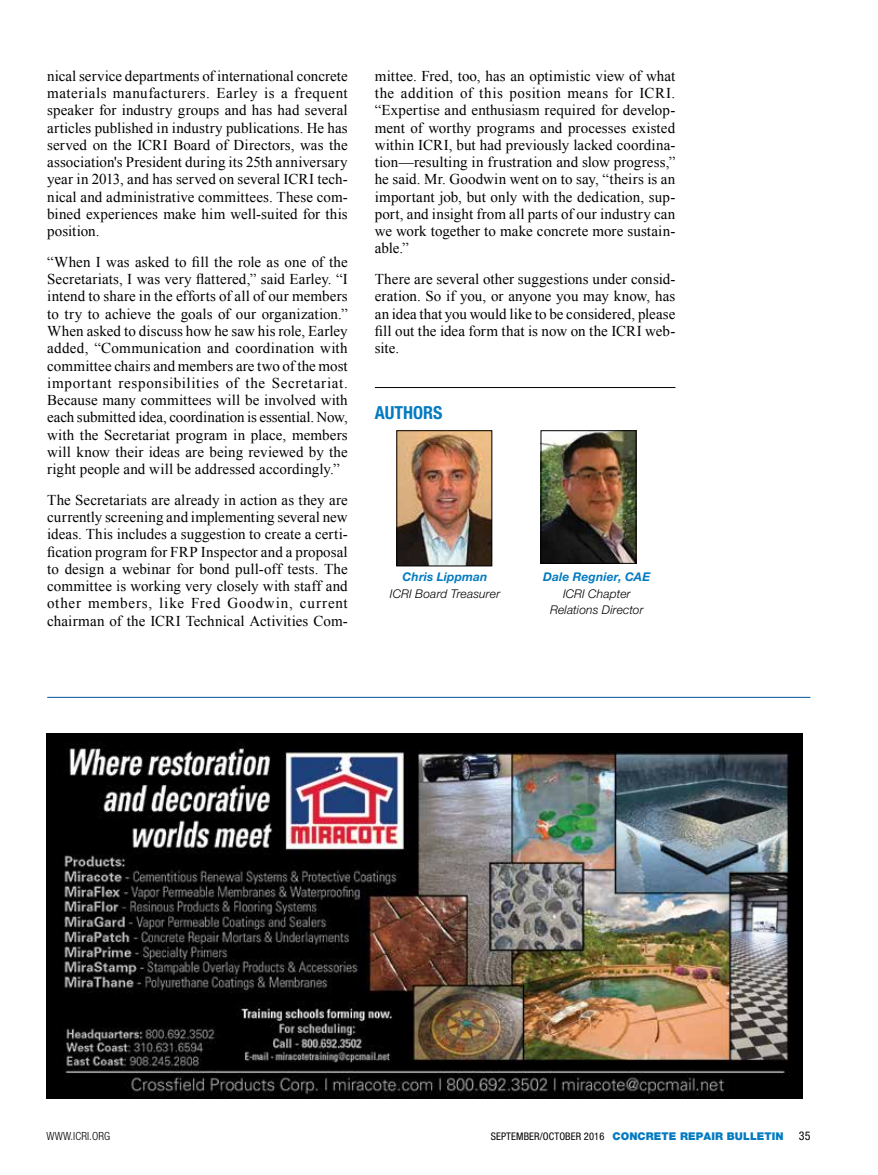
<style>
.page{position:relative;width:878px;height:1175px;background:#fff}
.page>*{position:absolute;margin:0;border:0;box-sizing:border-box;transform-origin:0 0}
.t1{font:700 condensed 18px "Helvetica Neue LT Std";color:#047bc1}
.t2{font:15px/17.2px "Times New Roman";letter-spacing:.005em;color:#000;text-align:justify}
.t3{font:italic 300 12px/16.5px "Helvetica Neue LT Std";letter-spacing:.015em;color:#000;text-align:center}
.t4{font:italic 700 12px "Helvetica Neue LT Std";letter-spacing:.015em;color:#047bc1}
.t5{font:condensed 12px "Helvetica Neue LT Std";color:#000}
.t6{font:300 condensed 11.25px "Helvetica Neue LT Std";letter-spacing:.01em;color:#000}
.t7{font:900 10.8px "Helvetica Neue LT Std";letter-spacing:.01em;color:#047bc1}
.s1{font-weight:400;font-stretch:condensed;font-size:10.5px;color:#000}
</style>
<div class="page">
<hr style="left:375px;top:387px;width:300px;height:1px;background:#000">
<img style="left:542px;top:432px;width:92px;height:129px">
<div style="left:540px;top:430px;width:96px;height:133px;border:1px solid #000"></div>
<img style="left:398px;top:432px;width:92px;height:132px">
<div style="left:396px;top:430px;width:96px;height:136px;border:1px solid #000"></div>
<img style="left:46px;top:733px;width:756px;height:365px">
<hr style="left:47px;top:697px;width:763px;height:1px;background:#00529c">
<p class="t2" style="left:47px;top:67px;width:302px">nical service departments of international concrete materials manufacturers. Earley is a frequent speaker for industry groups and has had several articles published in industry publications. He has served on the ICRI Board of Directors, was the association's President during its 25th anniversary year in 2013, and has served on several ICRI tech&shy;nical and administrative committees. These com&shy;bined experiences make him well-suited for this position.</p>
<p class="t2" style="left:47px;top:253px;width:302px">“When I was asked to fill the role as one of the Secretariats, I was very flattered,” said Earley. “I intend to share in the efforts of all of our members to try to achieve the goals of our organization.” When asked to discuss how he saw his role, Earley added, “Communication and coordination with committee chairs and members are two of the most important responsibilities of the Secretariat.<br>Because many committees will be involved with each submitted idea, coordination is essential. Now, with the Secretariat program in place, members will know their ideas are being reviewed by the right people and will be addressed accordingly.”</p>
<p class="t2" style="left:47px;top:491px;width:302px">The Secretariats are already in action as they are currently screening and implementing several new ideas. This includes a suggestion to create a certi&shy;fication program for FRP Inspector and a proposal to design a webinar for bond pull-off tests. The committee is working very closely with staff and other members, like Fred Goodwin, current chairman of the ICRI Technical Activities Com-</p>
<p class="t2" style="left:375px;top:67px;width:302px">mittee. Fred, too, has an optimistic view of what the addition of this position means for ICRI. “Expertise and enthusiasm required for develop&shy;ment of worthy programs and processes existed within ICRI, but had previously lacked coordina&shy;tion—resulting in frustration and slow progress,” he said. Mr. Goodwin went on to say, “theirs is an important job, but only with the dedication, sup&shy;port, and insight from all parts of our industry can we work together to make concrete more sustain&shy;able.”</p>
<p class="t2" style="left:375px;top:270px;width:302px">There are several other suggestions under consid&shy;eration. So if you, or anyone you may know, has an idea that you would like to be considered, please fill out the idea form that is now on the ICRI web&shy;site.</p>
<p class="t1" style="left:375px;top:402px;width:69px">AUTHORS</p>
<p class="t4" style="left:402px;top:569px;width:87px">Chris Lippman</p>
<p class="t3" style="left:390px;top:585px;width:112px">ICRI Board Treasurer</p>
<p class="t4" style="left:543px;top:569px;width:109px">Dale Regnier, CAE</p>
<p class="t3" style="left:550px;top:585px;width:95px">ICRI Chapter<br>Relations Director</p>
<p class="t6" style="left:46px;top:1129px;width:65px">WWW.ICRI.ORG</p>
<p class="t7" style="left:491px;top:1130px;width:294px"><span class="s1">SEPTEMBER/OCTOBER 2016</span> CONCRETE REPAIR BULLETIN</p>
<p class="t5" style="left:798px;top:1129px;width:13px">35</p>
</div>
